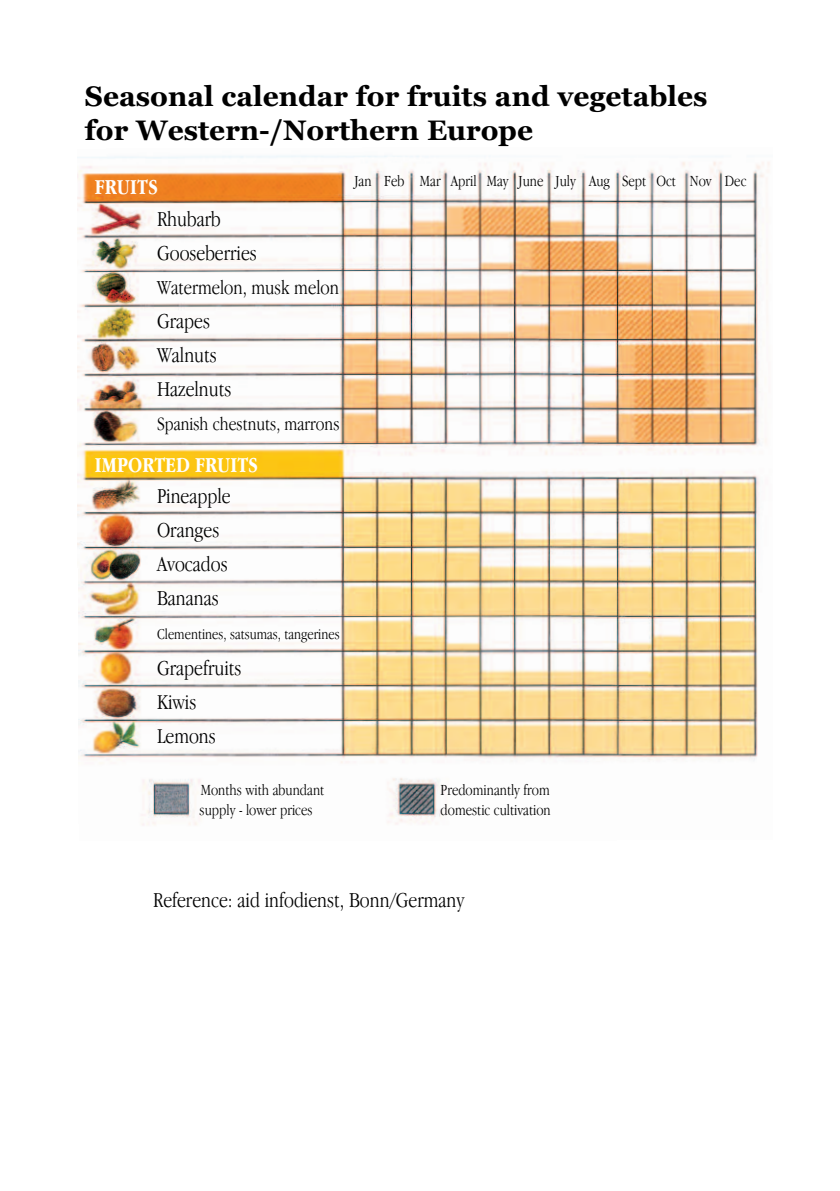
<style>
.page{position:relative;width:840px;height:1191px;background:#fff}
.page>*{position:absolute;margin:0;border:0;box-sizing:border-box;transform-origin:0 0}
.t1{font:700 28px/34px "Georgia";color:#000}
.t2{font:300 condensed 22px/34px "Garamond";color:#000}
.t3{font:700 condensed 22px "Garamond";letter-spacing:.01em;color:#fff}
.t4{font:300 condensed 20.6px "Garamond";color:#000}
.t5{font:300 condensed 19.4px "Garamond";color:#000}
.t6{font:300 condensed 16px "Garamond";color:#000}
.t7{font:300 condensed 15.6px "Garamond";color:#000}
</style>
<div class="page">
<img style="left:77px;top:155px;width:693px;height:671px">
<p class="t1" style="left:85px;top:80px;width:623px">Seasonal calendar for fruits and vegetables for Western-/Northern Europe</p>
<p class="t6" style="left:354px;top:171px;width:393px">Jan Feb Mar April May June July Aug Sept Oct Nov Dec</p>
<p class="t2" style="left:157px;top:202px;width:101px">Rhubarb<br>Gooseberries</p>
<p class="t4" style="left:157px;top:275px;width:183px">Watermelon, musk melon</p>
<p class="t2" style="left:157px;top:304px;width:76px">Grapes<br>Walnuts<br>Hazelnuts</p>
<p class="t5" style="left:157px;top:412px;width:184px">Spanish chestnuts, marrons</p>
<p class="t3" style="left:95px;top:452px;width:165px">IMPORTED FRUITS</p>
<p class="t2" style="left:157px;top:478px;width:75px">Pineapple<br>Oranges<br>Avocados<br>Bananas</p>
<p class="t7" style="left:157px;top:624px;width:184px">Clementines, satsumas, tangerines</p>
<p class="t2" style="left:157px;top:650px;width:86px">Grapefruits<br>Kiwis<br>Lemons</p>
<p class="t3" style="left:95px;top:174px;width:65px">FRUITS</p>
<p class="t6" style="left:201px;top:780px;width:125px">Months with abundant</p>
<p class="t6" style="left:440px;top:780px;width:111px">Predominantly from</p>
<p class="t6" style="left:199px;top:800px;width:114px">supply - lower prices</p>
<p class="t6" style="left:440px;top:800px;width:112px">domestic cultivation</p>
<p class="t2" style="left:153px;top:882px;width:312px">Reference: aid infodienst, Bonn/Germany</p>
</div>
